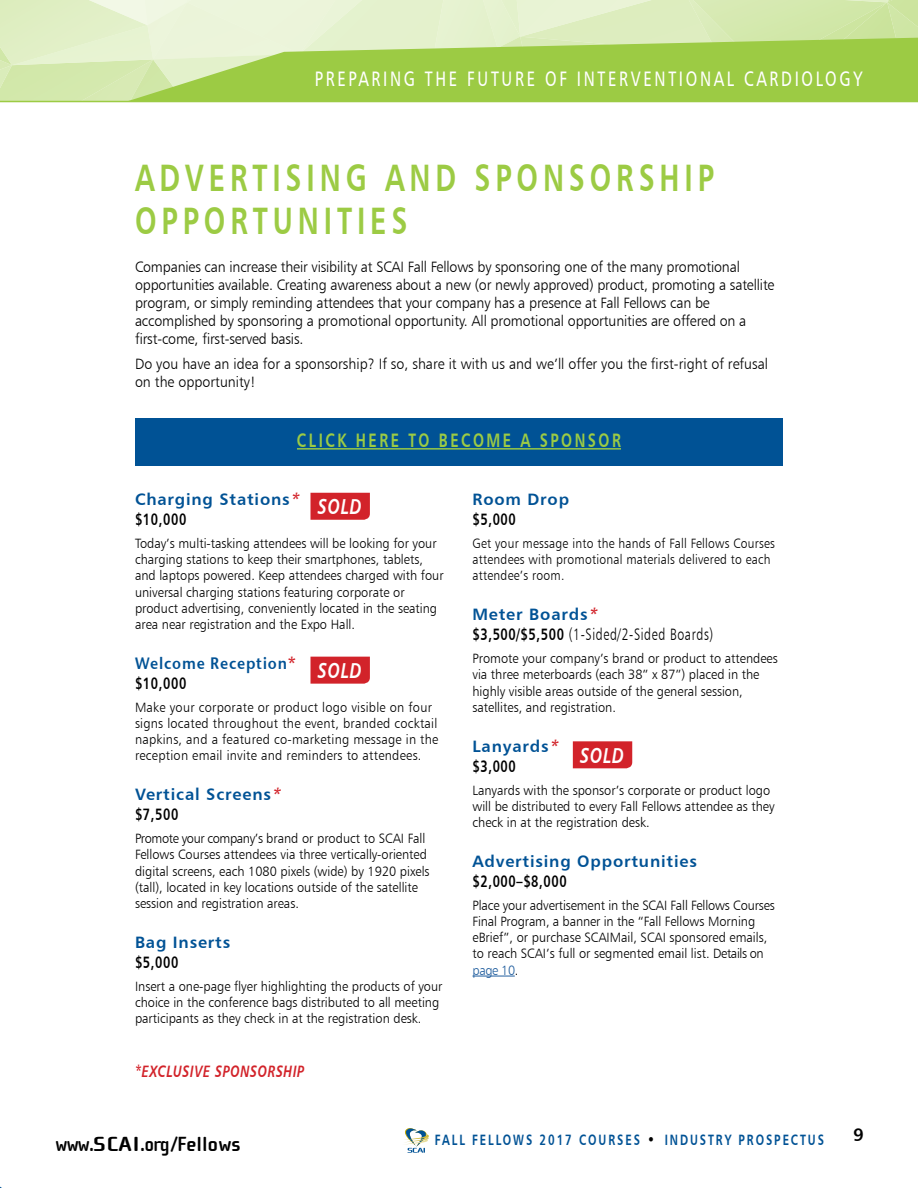
<style>
.page{position:relative;width:918px;height:1188px;background:#fff}
.page>*{position:absolute;margin:0;border:0;box-sizing:border-box;transform-origin:0 0}
.t1{font:38.25px/42.5px "Humanist 777 BT Bold B";letter-spacing:.17em;color:#9ccb44;scale:.75 1}
.t2{font:21.6px "Humanist 777 BT Bold Italic B";letter-spacing:.05em;color:#fff;scale:.75 1}
.t3{font:21px "Humanist 777 BT Roman B";letter-spacing:.17em;color:#fff;scale:.75 1}
.t4{font:700 21px "Cholla Sans OT";color:#000}
.t5{font:19.5px "Humanist 777 BT Bold B";letter-spacing:.17em;color:#9ccb44;scale:.75 1}
.t6{font:18px "Humanist 777 BT Bold B";color:#000}
.t7{font:16.5px/19.8px "Humanist 777 BT Bold B";letter-spacing:.05em;color:#005295}
.t8{font:16.5px "Humanist 777 BT Light B";letter-spacing:.05em;color:#000;scale:.75 1}
.t9{font:16.5px "Humanist 777 BT Bold B";letter-spacing:.05em;color:#000;scale:.75 1}
.t10{font:16.5px "Humanist 777 BT Bold Italic B";letter-spacing:.05em;color:#d2232a;scale:.75 1}
.t11{font:16.5px "Stone Sans Sem ITCTT Semi";letter-spacing:.05em;color:#005295;scale:.9 1}
.t12{font:15px/18px "Humanist 777 BT Light B";letter-spacing:-.01em;color:#000;scale:.95 1}
.t13{font:15px "Humanist 777 BT Bold B";letter-spacing:.17em;color:#005295;scale:.75 1}
.t14{font:13.5px/16.2px "Humanist 777 BT Light B";color:#000;scale:.95 1}
.t15{font:13.5px/16.2px "Humanist 777 BT Light B";letter-spacing:.02em;color:#000;scale:.95 1}
.t16{font:13.5px/16.2px "Humanist 777 BT Light B";letter-spacing:.02em;color:#000;scale:.9 1}
.s1{font-style:italic;color:#d2232a}
.s2{color:#000}
.s3{font-family:"Humanist 777 BT Bold B";color:#d2232a}
.s4{font-family:"Humanist 777 BT Bold B"}
.s5{color:#215e9e}
.s6{font-family:"Humanist 777 BT Light B";color:#000}
</style>
<div class="page">
<svg style="left:0;top:0;width:918px;height:101px;background:#dfeec3"></svg>
<svg style="left:127px;top:37px;width:791px;height:64px;background:#abd361"></svg>
<hr style="left:0;top:101px;width:918px;height:1px;background:#9ccb44">
<svg style="left:405px;top:1128px;width:24px;height:25px"></svg>
<hr style="left:472px;top:976px;width:43px;height:1px;background:#215e9e">
<div style="left:135px;top:418px;width:648px;height:48px;background:#005295"></div>
<hr style="left:297px;top:448px;width:324px;height:2px;background:#9ccb44">
<svg style="left:310px;top:493px;width:60px;height:27px;background:#d3282f"></svg>
<div style="left:573px;top:741px;width:59px;height:27px;background:#d2232a"></div>
<svg style="left:310px;top:657px;width:60px;height:27px;background:#d3292f"></svg>
<h3 class="t3" style="left:315px;top:66px;width:732px">PREPARING THE FUTURE OF INTERVENTIONAL CARDIOLOGY</h3>
<h1 class="t1" style="left:135px;top:156px;width:774px">ADVERTISING AND SPONSORSHIP<br>OPPORTUNITIES</h1>
<p class="t12" style="left:135px;top:257px;width:675px">Companies can increase their visibility at SCAI Fall Fellows by sponsoring one of the many promotional opportunities available. Creating awareness about a new (or newly approved) product, promoting a satellite program, or simply reminding attendees that your company has a presence at Fall Fellows can be accomplished by sponsoring a promotional opportunity. All promotional opportunities are offered on a first-come, first-served basis.</p>
<p class="t12" style="left:135px;top:354px;width:668px">Do you have an idea for a sponsorship? If so, share it with us and we’ll offer you the first-right of refusal on the opportunity!</p>
<h3 class="t5" style="left:297px;top:428px;width:434px">CLICK HERE TO BECOME A SPONSOR</h3>
<p class="t7" style="left:135px;top:489px;width:169px">Charging Stations<span class="s1">* </span><span class="s2">$10,000</span></p>
<p class="t14" style="left:135px;top:535px;width:326px">Today’s multi-tasking attendees will be looking for your charging stations to keep their smartphones, tablets, and laptops powered. Keep attendees charged with four universal charging stations featuring corporate or product advertising, conveniently located in the seating area near registration and the Expo Hall.</p>
<p class="t11" style="left:135px;top:649px;width:180px">Welcome Reception<span class="s3">*</span></p>
<p class="t9" style="left:135px;top:673px;width:70px">$10,000</p>
<p class="t15" style="left:135px;top:699px;width:321px">Make your corporate or product logo visible on four signs located throughout the event, branded cocktail napkins, and a featured co-marketing message in the reception email invite and reminders to attendees.</p>
<p class="t7" style="left:135px;top:784px;width:150px">Vertical Screens<span class="s1">* </span><span class="s2">$7,500</span></p>
<p class="t14" style="left:135px;top:830px;width:312px">Promote your company’s brand or product to SCAI Fall Fellows Courses attendees via three vertically-oriented digital screens, each 1080 pixels (wide) by 1920 pixels (tall), located in key locations outside of the satellite session and registration areas.</p>
<p class="t7" style="left:135px;top:932px;width:97px">Bag Inserts</p>
<p class="t9" style="left:135px;top:952px;width:59px">$5,000</p>
<p class="t14" style="left:135px;top:978px;width:325px">Insert a one-page flyer highlighting the products of your choice in the conference bags distributed to all meeting participants as they check in at the registration desk.</p>
<p class="t10" style="left:135px;top:1061px;width:227px">*EXCLUSIVE SPONSORSHIP</p>
<h2 class="t2" style="left:318px;top:493px;width:60px">SOLD</h2>
<h2 class="t2" style="left:318px;top:657px;width:60px">SOLD</h2>
<p class="t7" style="left:472px;top:489px;width:98px">Room Drop</p>
<p class="t9" style="left:472px;top:509px;width:59px">$5,000</p>
<p class="t16" style="left:472px;top:535px;width:338px">Get your message into the hands of Fall Fellows Courses attendees with promotional materials delivered to each attendee’s room.</p>
<p class="t7" style="left:472px;top:604px;width:129px">Meter Boards<span class="s1">*</span></p>
<p class="t8" style="left:472px;top:624px;width:323px"><span class="s4">$3,500/$5,500</span> (1-Sided/2-Sided Boards)</p>
<p class="t14" style="left:472px;top:650px;width:323px">Promote your company’s brand or product to attendees via three meterboards (each 38” x 87”) placed in the highly visible areas outside of the general session, satellites, and registration.</p>
<p class="t7" style="left:472px;top:736px;width:90px">Lanyards<span class="s1">* </span><span class="s2">$3,000</span></p>
<p class="t14" style="left:472px;top:782px;width:320px">Lanyards with the sponsor’s corporate or product logo will be distributed to every Fall Fellows attendee as they check in at the registration desk.</p>
<p class="t7" style="left:472px;top:851px;width:226px">Advertising Opportunities</p>
<p class="t9" style="left:472px;top:871px;width:127px">$2,000–$8,000</p>
<p class="t14" style="left:472px;top:897px;width:320px">Place your advertisement in the SCAI Fall Fellows Courses Final Program, a banner in the “Fall Fellows Morning eBrief”, or purchase SCAIMail, SCAI sponsored emails, to reach SCAI’s full or segmented email list. Details on <span class="s5">page 10</span>.</p>
<h2 class="t2" style="left:580px;top:741px;width:60px">SOLD</h2>
<h3 class="t4" style="left:56px;top:1133px;width:187px">www.SCAI.org/Fellows</h3>
<p class="t13" style="left:435px;top:1131px;width:520px">FALL FELLOWS 2017 COURSES <span class="s6">•</span> INDUSTRY PROSPECTUS</p>
<h3 class="t6" style="left:853px;top:1123px;width:12px">9</h3>
</div>
